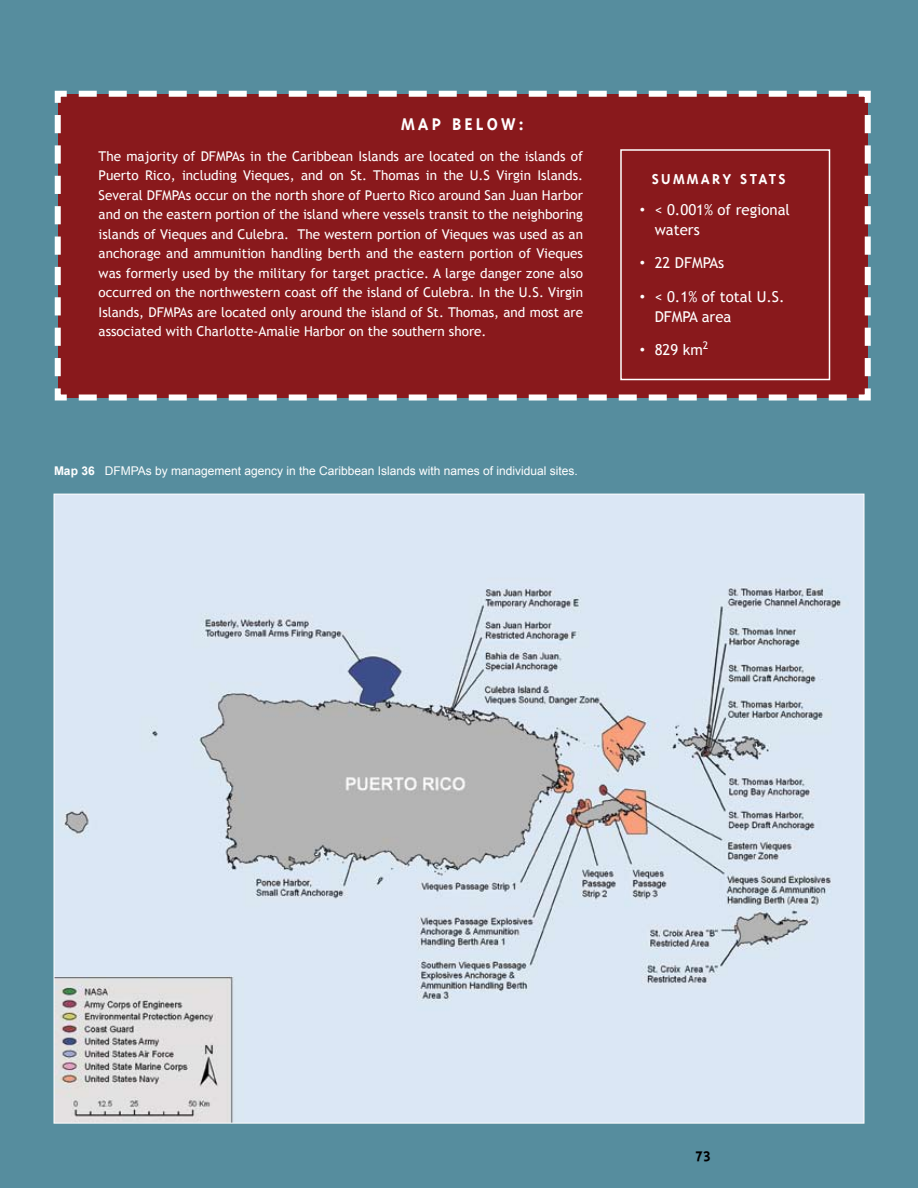
<style>
.page{position:relative;width:918px;height:1188px;background:#568d9e}
.page>*{position:absolute;margin:0;border:0;box-sizing:border-box;transform-origin:0 0}
.t1{font:700 19.5px "Triplex";letter-spacing:.16em;color:#fff}
.t2{font:700 16.5px "Triplex";letter-spacing:.14em;color:#fff}
.t3{font:700 16.5px "Triplex";color:#000}
.t4{font:15px/19.5px "Trebuchet MS";color:#fff}
.t5{font:15px "Arial";color:#fff}
.t6{font:13.5px/19.5px "Trebuchet MS";color:#fff;text-align:justify}
.t7{font:12px "Arial";color:#fff}
.s1{font-weight:700}
</style>
<div class="page">
<div style="left:54px;top:90px;width:817px;height:311px;background:#89191c"></div>
<div style="left:620px;top:149px;width:210px;height:231px;border:2px solid #fff"></div>
<img style="left:56px;top:496px;width:806px;height:626px">
<h1 class="t1" style="left:401px;top:113px;width:125px">MAP BELOW:</h1>
<p class="t6" style="left:99px;top:146px;width:486px">The majority of DFMPAs in the Caribbean Islands are located on the islands of Puerto Rico, including Vieques, and on St. Thomas in the U.S Virgin Islands.<br>Several DFMPAs occur on the north shore of Puerto Rico around San Juan Harbor and on the eastern portion of the island where vessels transit to the neighboring islands of Vieques and Culebra. The western portion of Vieques was used as an anchorage and ammunition handling berth and the eastern portion of Vieques was formerly used by the military for target practice. A large danger zone also occurred on the northwestern coast off the island of Culebra. In the U.S. Virgin Islands, DFMPAs are located only around the island of St. Thomas, and most are associated with Charlotte-Amalie Harbor on the southern shore.</p>
<p class="t7" style="left:54px;top:464px;width:525px"><span class="s1">Map 36</span> DFMPAs by management agency in the Caribbean Islands with names of individual sites.</p>
<p class="t2" style="left:652px;top:170px;width:135px">SUMMARY STATS</p>
<p class="t4" style="left:655px;top:200px;width:137px">&lt; 0.001% of regional waters</p>
<p class="t4" style="left:655px;top:254px;width:71px">22 DFMPAs</p>
<p class="t4" style="left:655px;top:287px;width:131px">&lt; 0.1% of total U.S.<br>DFMPA area</p>
<p class="t4" style="left:655px;top:341px;width:55px">829 km<sup>2</sup></p>
<p class="t5" style="left:640px;top:201px;width:7px">•</p>
<p class="t5" style="left:640px;top:255px;width:7px">•</p>
<p class="t5" style="left:640px;top:288px;width:7px">•</p>
<p class="t5" style="left:640px;top:342px;width:7px">•</p>
<p class="t3" style="left:695px;top:1144px;width:17px">73</p>
</div>
